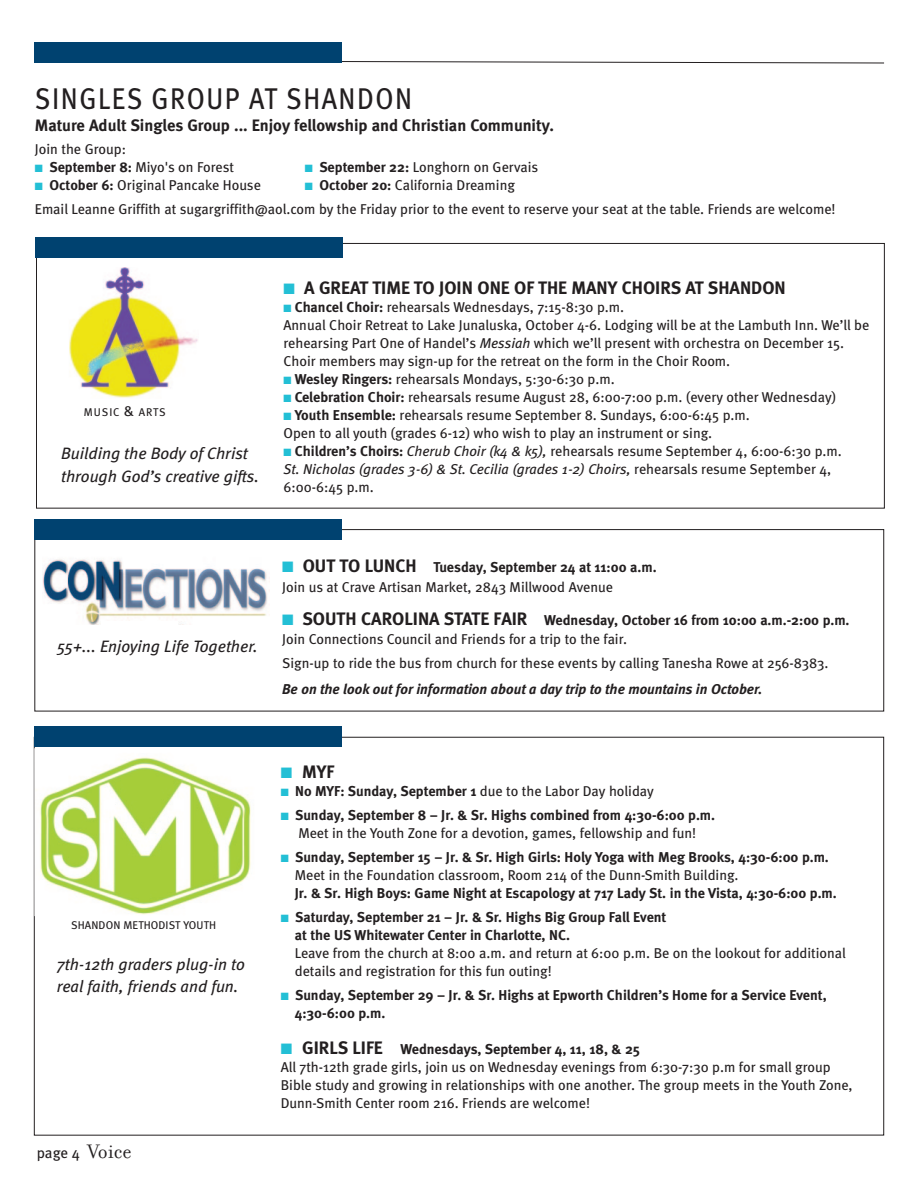
<style>
.page{position:relative;width:918px;height:1188px;background:#fff}
.page>*{position:absolute;margin:0;border:0;box-sizing:border-box;transform-origin:0 0}
.t1{font:30px "Meta";letter-spacing:.055em;color:#231f20;scale:.9 1}
.t2{font:700 18px "Meta";color:#231f20}
.t3{font:italic 16.5px/22.5px "Meta";color:#231f20}
.t4{font:700 16.5px "Meta";color:#231f20}
.t5{font:15px "Meta";color:#231f20}
.t6{font:14.25px/18px "Meta";color:#231f20}
.t7{font:700 14.25px/18px "Meta";color:#231f20}
.t8{font:italic 700 14.25px "Meta";color:#231f20}
.t9{font:11.25px "Meta";letter-spacing:.01em;color:#231f20}
.t10{font:11.25px "Meta";letter-spacing:.085em;color:#231f20}
.s1{color:#23bfd5}
.s2{font-weight:700}
.s3{font-size:15px}
.s4{font-style:italic}
.s5{font-weight:700;font-size:18px}
.s6{font-family:"Filosofia";font-size:21px}
.s7{font-weight:400}
</style>
<div class="page">
<img style="left:40px;top:757px;width:211px;height:158px">
<img style="left:69px;top:268px;width:129px;height:130px">
<div style="left:35px;top:727px;width:307px;height:20px;background:#004270"></div>
<div style="left:35px;top:238px;width:308px;height:20px;background:#004270"></div>
<div style="left:35px;top:529px;width:849px;height:182px;border:1px solid #231f20"></div>
<img style="left:42px;top:559px;width:228px;height:66px">
<div style="left:35px;top:519px;width:307px;height:21px;background:#004270"></div>
<div style="left:102px;top:622px;width:76px;height:10px;background:#fff"></div>
<svg style="left:342px;top:61px;width:542px;height:2px"></svg>
<div style="left:35px;top:42px;width:307px;height:21px;background:#004270"></div>
<h1 class="t1" style="left:35px;top:87px;width:420px">SINGLES GROUP AT SHANDON</h1>
<p class="t4" style="left:35px;top:119px;width:521px">Mature Adult Singles Group ... Enjoy fellowship and Christian Community.</p>
<p class="t6" style="left:35px;top:141px;width:93px">Join the Group:</p>
<p class="t6" style="left:35px;top:159px;width:201px"><span class="s1">■</span> <span class="s2">September 8:</span> Miyo's on Forest</p>
<p class="t6" style="left:305px;top:159px;width:235px"><span class="s1">■</span> <span class="s2">September 22:</span> Longhorn on Gervais</p>
<p class="t6" style="left:35px;top:177px;width:228px"><span class="s1">■</span> <span class="s2">October 6:</span> Original Pancake House</p>
<p class="t6" style="left:35px;top:174px;width:802px;line-height:24px;text-indent:270px"><span class="s1">■</span> <span class="s2">October 20:</span> California Dreaming<br>Email Leanne Griffith at sugargriffith@aol.com by the Friday prior to the event to reserve your seat at the table. Friends are welcome!</p>
<p class="t10" style="left:84px;top:408px;width:83px">MUSIC <span class="s3">&amp;</span> ARTS</p>
<p class="t3" style="left:61px;top:444px;width:199px">Building the Body of Christ through God’s creative gifts.</p>
<p class="t2" style="left:284px;top:280px;width:504px"><span class="s1">■</span> A GREAT TIME TO JOIN ONE OF THE MANY CHOIRS AT SHANDON</p>
<p class="t6" style="left:284px;top:299px;width:587px"><span class="s1">■</span> <span class="s2">Chancel Choir:</span> rehearsals Wednesdays, 7:15-8:30 p.m.<br>Annual Choir Retreat to Lake Junaluska, October 4-6. Lodging will be at the Lambuth Inn. We’ll be rehearsing Part One of Handel’s <span class="s4">Messiah</span> which we’ll present with orchestra on December 15.<br>Choir members may sign-up for the retreat on the form in the Choir Room.</p>
<p class="t6" style="left:284px;top:371px;width:333px"><span class="s1">■</span> <span class="s2">Wesley Ringers:</span> rehearsals Mondays, 5:30-6:30 p.m.</p>
<p class="t6" style="left:284px;top:389px;width:554px"><span class="s1">■</span> <span class="s2">Celebration Choir:</span> rehearsals resume August 28, 6:00-7:00 p.m. (every other Wednesday)</p>
<p class="t6" style="left:284px;top:407px;width:468px"><span class="s1">■</span> <span class="s2">Youth Ensemble:</span> rehearsals resume September 8. Sundays, 6:00-6:45 p.m.<br>Open to all youth (grades 6-12) who wish to play an instrument or sing.</p>
<p class="t6" style="left:284px;top:443px;width:560px"><span class="s1">■</span> <span class="s2">Children’s Choirs:</span> <span class="s4">Cherub Choir (k4 &amp; k5),</span> rehearsals resume September 4, 6:00-6:30 p.m.<br><span class="s4">St. Nicholas (grades 3-6) &amp; St. Cecilia (grades 1-2) Choirs,</span> rehearsals resume September 4,<br>6:00-6:45 p.m.</p>
<p class="t3" style="left:57px;top:636px;width:202px">55+... Enjoying Life Together.</p>
<p class="t6" style="left:282px;top:559px;width:376px;line-height:19.5px"><span class="s1">■</span> <span class="s5">OUT TO LUNCH</span> <span class="s2">Tuesday, September 24 at 11:00 a.m.<br></span>Join us at Crave Artisan Market, 2843 Millwood Avenue</p>
<p class="t6" style="left:282px;top:611px;width:569px;line-height:19.5px"><span class="s1">■</span> <span class="s5">SOUTH CAROLINA STATE FAIR</span> <span class="s2">Wednesday, October 16 from 10:00 a.m.-2:00 p.m.<br></span>Join Connections Council and Friends for a trip to the fair.</p>
<p class="t6" style="left:282px;top:655px;width:548px">Sign-up to ride the bus from church for these events by calling Tanesha Rowe at 256-8383.</p>
<p class="t8" style="left:282px;top:683px;width:482px">Be on the look out for information about a day trip to the mountains in October.</p>
<p class="t9" style="left:71px;top:921px;width:147px">SHANDON METHODIST YOUTH</p>
<p class="t3" style="left:57px;top:954px;width:189px">7th-12th graders plug-in to real faith, friends and fun.</p>
<p class="t5" style="left:37px;top:1147px;width:96px">page 4 <span class="s6">Voice</span></p>
<p class="t2" style="left:281px;top:764px;width:55px"><span class="s1">■</span> MYF</p>
<p class="t7" style="left:281px;top:783px;width:375px"><span class="s1">■</span> No MYF: Sunday, September 1 <span class="s7">due to the Labor Day holiday</span></p>
<p class="t7" style="left:281px;top:807px;width:436px;text-align:center"><span class="s1">■</span> Sunday, September 8 – Jr. &amp; Sr. Highs combined from 4:30-6:00 p.m.<br><span class="s7">Meet in the Youth Zone for a devotion, games, fellowship and fun!</span></p>
<p class="t7" style="left:295px;top:849px;width:536px;text-indent:-14px"><span class="s1">■</span> Sunday, September 15 – Jr. &amp; Sr. High Girls: Holy Yoga with Meg Brooks, 4:30-6:00 p.m.<br><span class="s7">Meet in the Foundation classroom, Room 214 of the Dunn-Smith Building.</span></p>
<p class="t7" style="left:295px;top:885px;width:543px">Jr. &amp; Sr. High Boys: Game Night at Escapology at 717 Lady St. in the Vista, 4:30-6:00 p.m.</p>
<p class="t7" style="left:295px;top:909px;width:373px;text-indent:-14px"><span class="s1">■</span> Saturday, September 21 – Jr. &amp; Sr. Highs Big Group Fall Event at the US Whitewater Center in Charlotte, NC.</p>
<p class="t6" style="left:295px;top:945px;width:553px">Leave from the church at 8:00 a.m. and return at 6:00 p.m. Be on the lookout for additional details and registration for this fun outing!</p>
<p class="t7" style="left:295px;top:987px;width:533px;text-indent:-14px"><span class="s1">■</span> Sunday, September 29 – Jr. &amp; Sr. Highs at Epworth Children’s Home for a Service Event,<br>4:30-6:00 p.m.</p>
<p class="t6" style="left:281px;top:1041px;width:574px"><span class="s1">■</span> <span class="s5">GIRLS LIFE</span> <span class="s2">Wednesdays, September 4, 11, 18, &amp; 25<br></span>All 7th-12th grade girls, join us on Wednesday evenings from 6:30-7:30 p.m for small group Bible study and growing in relationships with one another. The group meets in the Youth Zone, Dunn-Smith Center room 216. Friends are welcome!</p>
</div>
